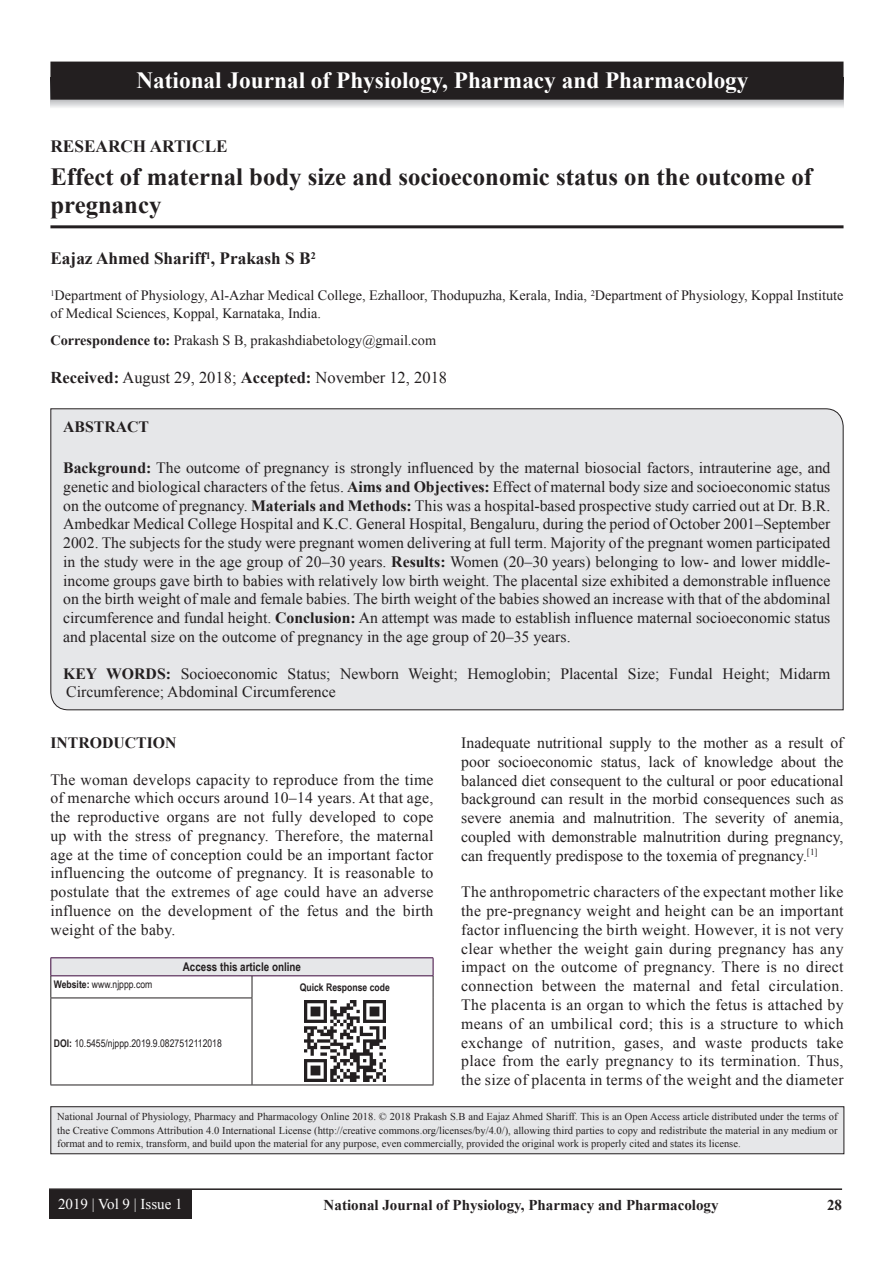
<style>
.page{position:relative;width:894px;height:1263px;background:#fff}
.page>*{position:absolute;margin:0;border:0;box-sizing:border-box;transform-origin:0 0}
.AT{font:700 24.75px/28.5px "Times New Roman";color:#231f20}
.JN_1{font:700 23.25px "Times New Roman";color:#fff}
.AU{font:700 17.25px "Times New Roman";color:#231f20}
.AH{font:700 17.25px "Times New Roman";color:#231f20}
.t1{font:16.5px "Times New Roman";color:#231f20}
.TX{font:15.75px/18.8px "Times New Roman";color:#231f20;text-align:justify}
.ABSH{font:700 15.75px "Times New Roman";color:#231f20}
.RF{font:700 15px "Times New Roman";color:#231f20}
.RF_VOL{font:15px "Times New Roman";color:#fff}
.AFF{font:14.25px/18px "Times New Roman";color:#231f20}
.ADD{font:14.25px "Times New Roman";color:#231f20}
.AAO{font:700 12px "Arial Narrow";color:#231f20}
.JN_TX{font:10.5px/13.5px "Times New Roman";color:#231f20;text-align:justify}
.Web{font:10.5px "Arial Narrow";color:#231f20}
.QR{font:700 10.5px "Arial Narrow";color:#231f20}
.s1{font-weight:700}
</style>
<div class="page">
<hr style="left:49px;top:1188px;width:792px;height:1px;background:#231f20">
<div style="left:49px;top:1189px;width:143px;height:29px;background:#231f20"></div>
<hr style="left:50px;top:225px;width:793px;height:3px;background:#231f20">
<div style="left:50px;top:408px;width:793px;height:302px;background:#e6e7e9"></div>
<div style="left:51px;top:957px;width:382px;height:18px;background:#e6e7e9"></div>
<hr style="left:51px;top:975px;width:201px;height:1px;background:#3e083e">
<hr style="left:252px;top:975px;width:181px;height:1px;background:#3e083e">
<svg style="left:50px;top:958px;width:2px;height:39px"></svg>
<svg style="left:251px;top:976px;width:1px;height:21px"></svg>
<hr style="left:50px;top:997px;width:202px;height:1px;background:#231f20">
<hr style="left:50px;top:998px;width:1px;height:86px;background:#231f20">
<hr style="left:251px;top:998px;width:1px;height:86px;background:#231f20">
<hr style="left:50px;top:1084px;width:202px;height:1px;background:#231f20">
<svg style="left:432px;top:958px;width:1px;height:40px"></svg>
<hr style="left:432px;top:998px;width:1px;height:86px;background:#231f20">
<hr style="left:252px;top:1084px;width:181px;height:1px;background:#231f20">
<hr style="left:51px;top:957px;width:201px;height:1px;background:#3e083e">
<hr style="left:252px;top:957px;width:181px;height:1px;background:#3e083e">
<img style="left:304px;top:1000px;width:81px;height:81px">
<div style="left:51px;top:1106px;width:792px;height:47px;background:#e6e7e9"></div>
<div style="left:50px;top:1106px;width:794px;height:48px;border:1px solid #231f20"></div>
<svg style="left:51px;top:100px;width:792px;height:8px"></svg>
<div style="left:51px;top:62px;width:791px;height:37px;background:#231f20"></div>
<div style="left:50px;top:62px;width:793px;height:38px;border:2px solid #231f20"></div>
<p class="JN_1" style="left:136px;top:65px;width:613px">National Journal of Physiology, Pharmacy and Pharmacology</p>
<p class="AH" style="left:50px;top:134px;width:179px">RESEARCH ARTICLE</p>
<p class="AT" style="left:50px;top:162px;width:762px">Effect of maternal body size and socioeconomic status on the outcome of pregnancy</p>
<p class="AU" style="left:50px;top:247px;width:266px">Eajaz Ahmed Shariff<sup>1</sup>, Prakash S B<sup>2</sup></p>
<p class="AFF" style="left:50px;top:286px;width:794px"><sup>1</sup>Department of Physiology, Al-Azhar Medical College, Ezhalloor, Thodupuzha, Kerala, India, <sup>2</sup>Department of Physiology, Koppal Institute of Medical Sciences, Koppal, Karnataka, India.</p>
<p class="ADD" style="left:50px;top:331px;width:387px"><span class="s1">Correspondence to:</span> Prakash S B, prakashdiabetology@gmail.com</p>
<p class="t1" style="left:50px;top:366px;width:398px"><span class="s1">Received:</span> August 29, 2018; <span class="s1">Accepted:</span> November 12, 2018</p>
<p class="ABSH" style="left:63px;top:416px;width:87px">ABSTRACT</p>
<p class="TX" style="left:63px;top:458px;width:768px"><span class="s1">Background:</span> The outcome of pregnancy is strongly influenced by the maternal biosocial factors, intrauterine age, and genetic and biological characters of the fetus. <span class="s1">Aims and Objectives:</span> Effect of maternal body size and socioeconomic status on the outcome of pregnancy. <span class="s1">Materials and Methods:</span> This was a hospital-based prospective study carried out at Dr. B.R.<br>Ambedkar Medical College Hospital and K.C. General Hospital, Bengaluru, during the period of October 2001–September 2002. The subjects for the study were pregnant women delivering at full term. Majority of the pregnant women participated in the study were in the age group of 20–30 years. <span class="s1">Results:</span> Women (20–30 years) belonging to low- and lower middle&shy;income groups gave birth to babies with relatively low birth weight. The placental size exhibited a demonstrable influence on the birth weight of male and female babies. The birth weight of the babies showed an increase with that of the abdominal circumference and fundal height. <span class="s1">Conclusion:</span> An attempt was made to establish influence maternal socioeconomic status and placental size on the outcome of pregnancy in the age group of 20–35 years.</p>
<p class="TX" style="left:63px;top:664px;width:768px"><span class="s1">KEY WORDS:</span> Socioeconomic Status; Newborn Weight; Hemoglobin; Placental Size; Fundal Height; Midarm<br>Circumference; Abdominal Circumference</p>
<h1 class="ABSH" style="left:50px;top:731px;width:127px">INTRODUCTION</h1>
<p class="TX" style="left:50px;top:769px;width:384px">The woman develops capacity to reproduce from the time of menarche which occurs around 10–14 years. At that age, the reproductive organs are not fully developed to cope up with the stress of pregnancy. Therefore, the maternal age at the time of conception could be an important factor influencing the outcome of pregnancy. It is reasonable to postulate that the extremes of age could have an adverse influence on the development of the fetus and the birth weight of the baby.</p>
<p class="AAO" style="left:183px;top:958px;width:120px">Access this article online</p>
<p class="Web" style="left:54px;top:976px;width:100px"><span class="s1">Website:</span> www.njppp.com</p>
<p class="QR" style="left:300px;top:979px;width:91px">Quick Response code</p>
<p class="TX" style="left:461px;top:733px;width:383px">Inadequate nutritional supply to the mother as a result of poor socioeconomic status, lack of knowledge about the balanced diet consequent to the cultural or poor educational background can result in the morbid consequences such as severe anemia and malnutrition. The severity of anemia, coupled with demonstrable malnutrition during pregnancy, can frequently predispose to the toxemia of pregnancy.<sup>[1]</sup></p>
<p class="TX" style="left:461px;top:882px;width:384px">The anthropometric characters of the expectant mother like the pre-pregnancy weight and height can be an important factor influencing the birth weight. However, it is not very clear whether the weight gain during pregnancy has any impact on the outcome of pregnancy. There is no direct connection between the maternal and fetal circulation.<br>The placenta is an organ to which the fetus is attached by means of an umbilical cord; this is a structure to which exchange of nutrition, gases, and waste products take place from the early pregnancy to its termination. Thus, the size of placenta in terms of the weight and the diameter</p>
<p class="Web" style="left:54px;top:1035px;width:169px"><span class="s1">DOI:</span> 10.5455/njppp.2019.9.0827512112018</p>
<p class="JN_TX" style="left:57px;top:1110px;width:781px">National Journal of Physiology, Pharmacy and Pharmacology Online 2018. © 2018 Prakash S.B and Eajaz Ahmed Shariff. This is an Open Access article distributed under the terms of the Creative Commons Attribution 4.0 International License (http://creative commons.org/licenses/by/4.0/), allowing third parties to copy and redistribute the material in any medium or format and to remix, transform, and build upon the material for any purpose, even commercially, provided the original work is properly cited and states its license.</p>
<p class="RF_VOL" style="left:58px;top:1194px;width:126px">2019 | Vol 9 | Issue 1</p>
<p class="RF" style="left:323px;top:1194px;width:396px">National Journal of Physiology, Pharmacy and Pharmacology</p>
<p class="RF" style="left:826px;top:1194px;width:16px">28</p>
</div>
